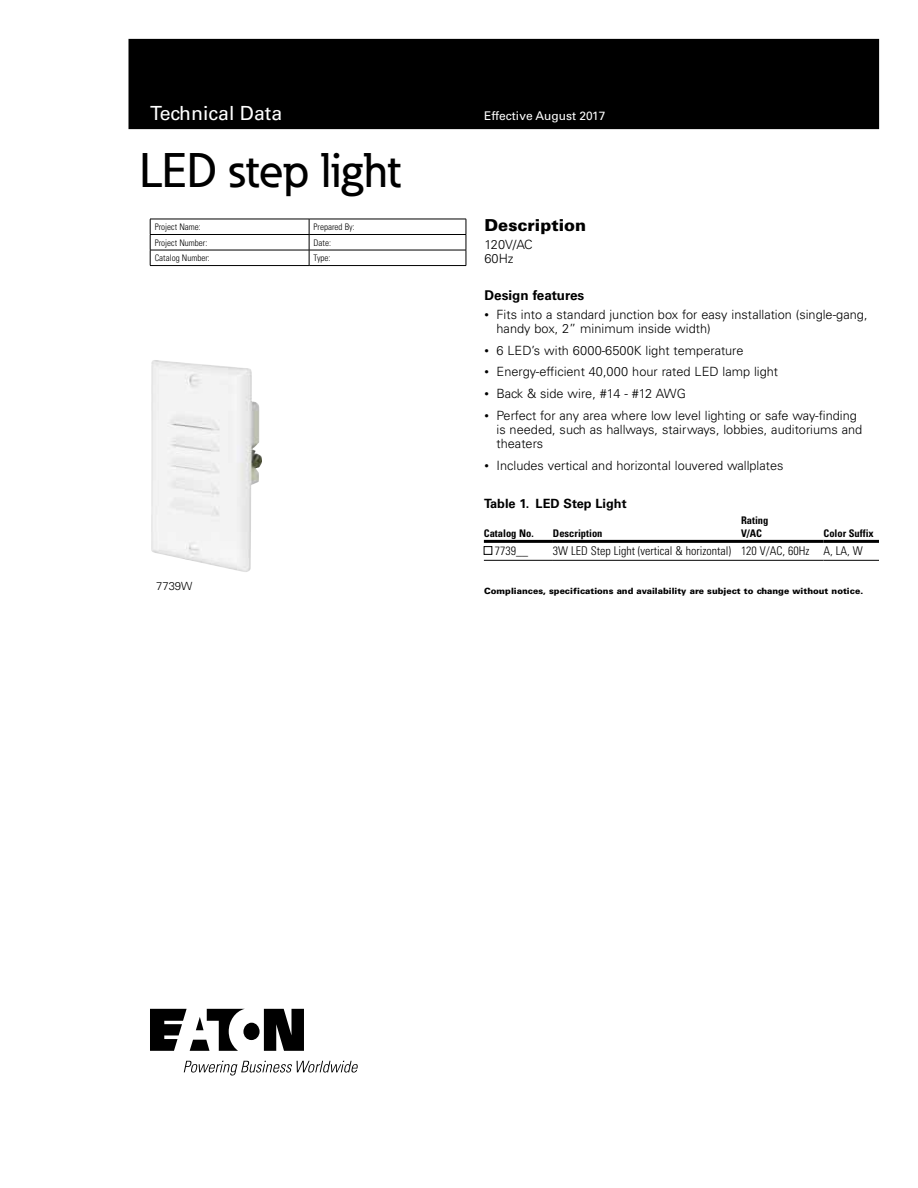
<style>
.page{position:relative;width:918px;height:1188px;background:#fff}
.page>*{position:absolute;margin:0;border:0;box-sizing:border-box;transform-origin:0 0}
.t1{font:500 48px "Eaton";color:#000}
.t2{font:19.5px "Univers LT Std";color:#fff}
.t3{font:900 16.5px "Univers LT Std";color:#000}
.t4{font:700 13.5px "Univers LT Std";color:#000}
.t5{font:300 12.75px/14.2px "Univers LT Std";color:#000}
.t6{font:700 12.75px "Univers LT Std";color:#000}
.t7{font:300 condensed 12px "Univers LT Std";color:#000}
.t8{font:12px "Univers LT Std";color:#fff}
.t9{font:300 11.25px "Univers LT Std";color:#000}
.t10{font:700 condensed 10.5px/12.8px "Univers LT Std";color:#000}
.t11{font:300 condensed 9px "Univers LT Std";color:#000}
.t12{font:900 8.7px "Univers LT Std";color:#000}
.s1{font-size:9px}
</style>
<div class="page">
<div style="left:129px;top:39px;width:750px;height:90px;background:#000"></div>
<hr style="left:484px;top:560px;width:69px;height:1px;background:#000">
<hr style="left:741px;top:560px;width:83px;height:1px;background:#000">
<hr style="left:824px;top:560px;width:55px;height:1px;background:#000">
<hr style="left:484px;top:540px;width:69px;height:3px;background:#000">
<hr style="left:553px;top:540px;width:188px;height:3px;background:#000">
<hr style="left:741px;top:540px;width:83px;height:3px;background:#000">
<hr style="left:824px;top:540px;width:55px;height:3px;background:#000">
<hr style="left:553px;top:560px;width:188px;height:1px;background:#000">
<div style="left:484px;top:546px;width:8px;height:9px;border:1px solid #000"></div>
<hr style="left:150px;top:219px;width:159px;height:1px;background:#000">
<hr style="left:309px;top:219px;width:157px;height:1px;background:#000">
<hr style="left:150px;top:234px;width:159px;height:1px;background:#000">
<hr style="left:309px;top:234px;width:157px;height:1px;background:#000">
<hr style="left:150px;top:250px;width:159px;height:1px;background:#000">
<svg style="left:150px;top:219px;width:1px;height:46px"></svg>
<hr style="left:309px;top:250px;width:157px;height:1px;background:#000">
<svg style="left:309px;top:219px;width:1px;height:46px"></svg>
<svg style="left:466px;top:219px;width:1px;height:46px"></svg>
<hr style="left:150px;top:265px;width:159px;height:1px;background:#000">
<hr style="left:309px;top:265px;width:157px;height:1px;background:#000">
<img style="left:151px;top:360px;width:111px;height:212px">
<svg style="left:150px;top:1009px;width:154px;height:42px"></svg>
<svg style="left:184px;top:1061px;width:174px;height:15px"></svg>
<h2 class="t2" style="left:150px;top:102px;width:134px">Technical Data</h2>
<p class="t8" style="left:484px;top:109px;width:123px">Effective August 2017</p>
<h1 class="t1" style="left:139px;top:141px;width:263px">LED step light</h1>
<p class="t11" style="left:155px;top:221px;width:48px">Project Name:</p>
<p class="t11" style="left:314px;top:221px;width:43px">Prepared By:</p>
<p class="t11" style="left:155px;top:237px;width:54px">Project Number:</p>
<p class="t11" style="left:314px;top:237px;width:19px">Date:</p>
<p class="t11" style="left:155px;top:252px;width:57px">Catalog Number:</p>
<p class="t11" style="left:314px;top:252px;width:18px">Type:</p>
<p class="t9" style="left:156px;top:579px;width:38px">7739W</p>
<p class="t3" style="left:485px;top:215px;width:103px">Description</p>
<p class="t5" style="left:485px;top:238px;width:50px">120V/AC<br>60Hz</p>
<p class="t4" style="left:485px;top:288px;width:101px">Design features</p>
<p class="t5" style="left:497px;top:307px;width:373px;text-indent:-12px"><span class="s1">•</span> Fits into a standard junction box for easy installation (single-gang, handy box, 2” minimum inside width)</p>
<p class="t5" style="left:485px;top:343px;width:260px"><span class="s1">•</span> 6 LED’s with 6000-6500K light temperature</p>
<p class="t5" style="left:485px;top:365px;width:295px"><span class="s1">•</span> Energy-efficient 40,000 hour rated LED lamp light</p>
<p class="t5" style="left:485px;top:387px;width:203px"><span class="s1">•</span> Back &amp; side wire, #14 - #12 AWG</p>
<p class="t5" style="left:497px;top:408px;width:367px;text-indent:-12px"><span class="s1">•</span> Perfect for any area where low level lighting or safe way-finding is needed, such as hallways, stairways, lobbies, auditoriums and theaters</p>
<p class="t5" style="left:485px;top:459px;width:300px"><span class="s1">•</span> Includes vertical and horizontal louvered wallplates</p>
<p class="t6" style="left:484px;top:496px;width:144px">Table 1. LED Step Light</p>
<p class="t10" style="left:484px;top:527px;width:51px">Catalog No.</p>
<p class="t10" style="left:553px;top:527px;width:51px">Description</p>
<p class="t10" style="left:741px;top:514px;width:29px">Rating<br>V/AC</p>
<p class="t10" style="left:824px;top:527px;width:52px">Color Suffix</p>
<p class="t7" style="left:495px;top:543px;width:35px">7739__</p>
<p class="t7" style="left:553px;top:543px;width:311px">3W LED Step Light (vertical &amp; horizontal) 120 V/AC, 60Hz A, LA, W</p>
<p class="t12" style="left:484px;top:586px;width:381px">Compliances, specifications and availability are subject to change without notice.</p>
</div>
